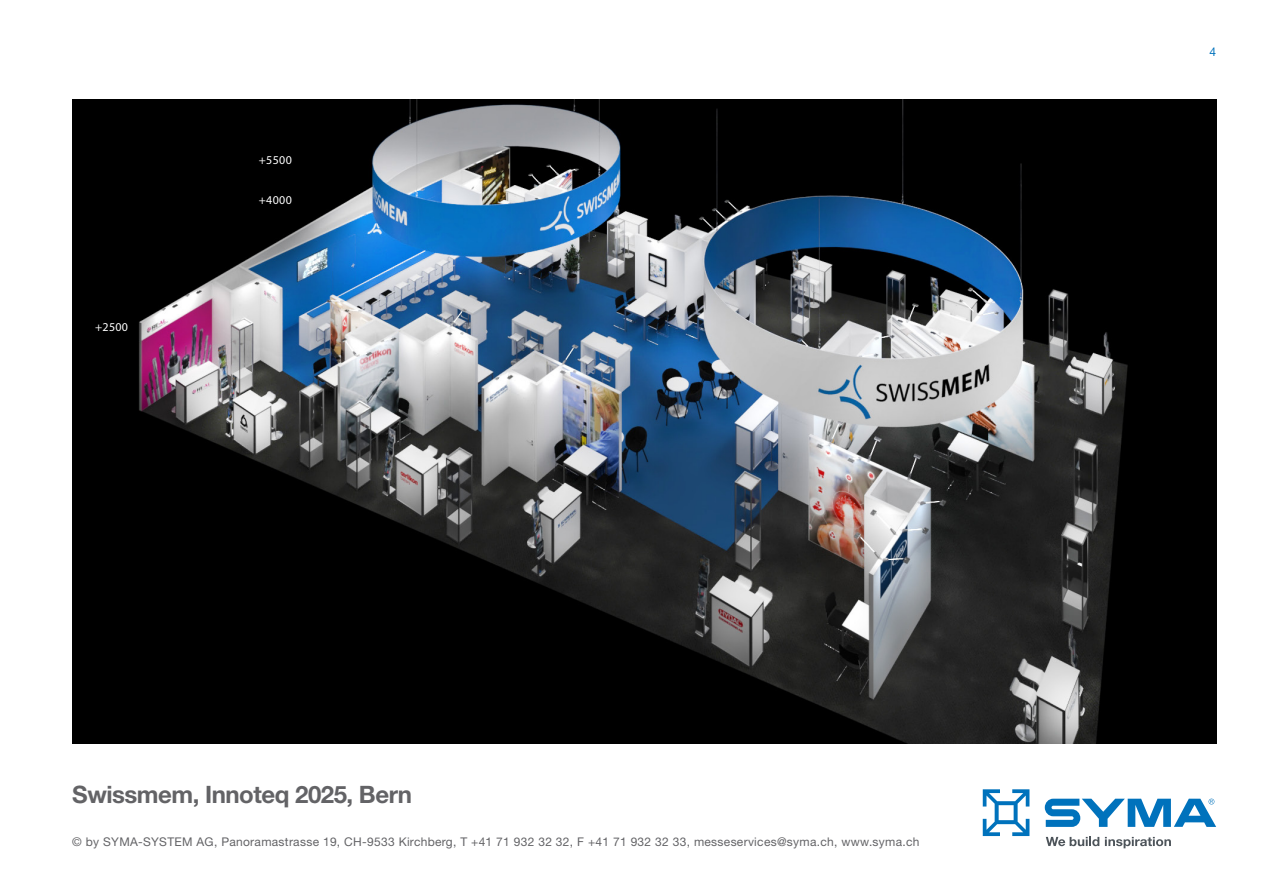
<style>
.page{position:relative;width:1263px;height:893px;background:#fff}
.page>*{position:absolute;margin:0;border:0;box-sizing:border-box;transform-origin:0 0}
.t1{font:700 24px "Helvetica Neue LT Std";letter-spacing:-.02em;color:#636366}
.t2{font:12px "Helvetica Neue LT Std";letter-spacing:.025em;color:#636366}
.t3{font:12px "Myriad Pro";letter-spacing:.025em;color:#fff}
.t4{font:12px "Helvetica Neue LT Std";color:#0072bc}
</style>
<div class="page">
<svg style="left:983px;top:789px;width:46px;height:47px"></svg>
<svg style="left:1046px;top:837px;width:53px;height:9px"></svg>
<svg style="left:1105px;top:837px;width:66px;height:11px"></svg>
<svg style="left:1045px;top:799px;width:171px;height:28px"></svg>
<img style="left:72px;top:100px;width:1144px;height:643px">
<p class="t3" style="left:259px;top:153px;width:34px">+5500</p>
<p class="t3" style="left:95px;top:319px;width:34px">+2500</p>
<p class="t3" style="left:259px;top:193px;width:34px">+4000</p>
<h1 class="t1" style="left:72px;top:779px;width:341px">Swissmem, Innoteq 2025, Bern</h1>
<p class="t2" style="left:72px;top:834px;width:849px">© by SYMA-SYSTEM AG, Panoramastrasse 19, CH-9533 Kirchberg, T +41 71 932 32 32, F +41 71 932 32 33, messeservices@syma.ch, www.syma.ch</p>
<p class="t4" style="left:1209px;top:44px;width:8px">4</p>
</div>
